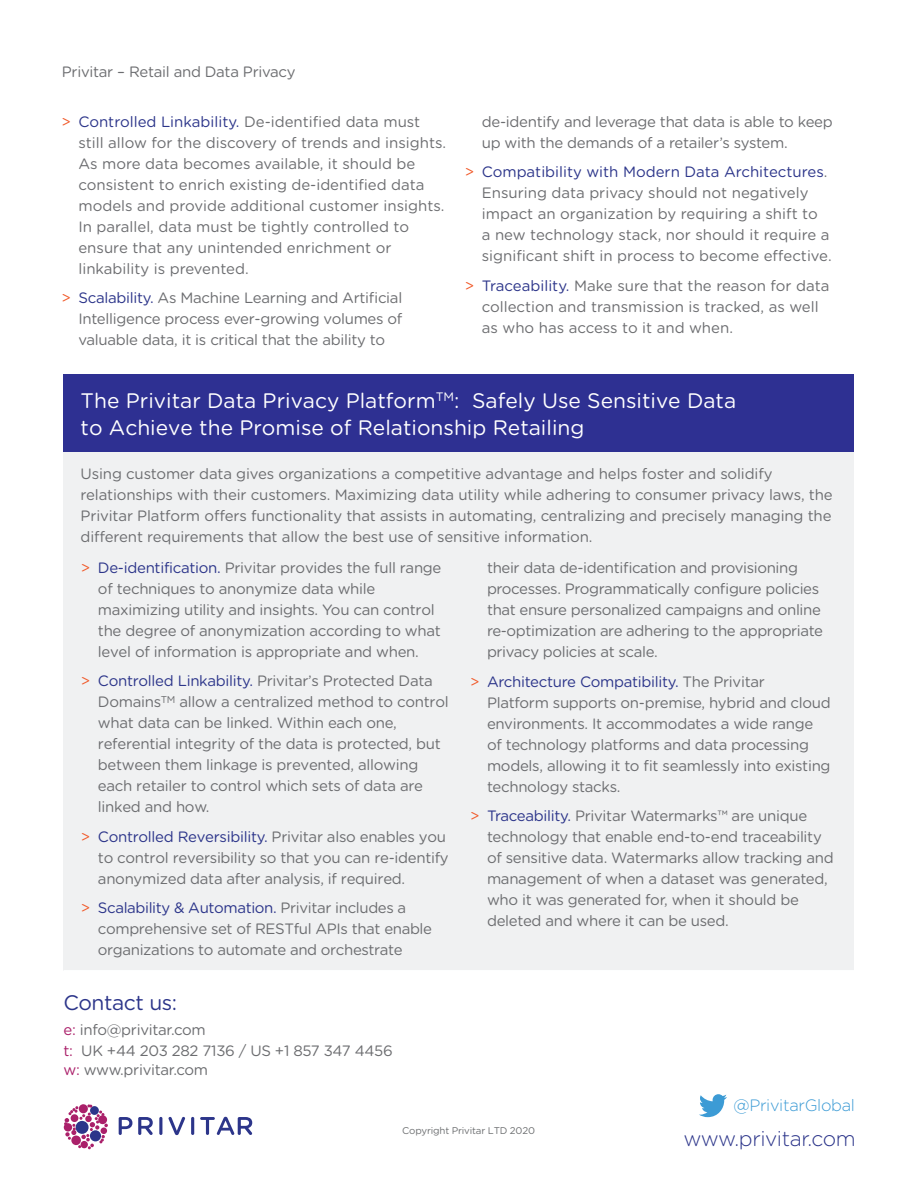
<style>
.page{position:relative;width:918px;height:1188px;background:#fff}
.page>*{position:absolute;margin:0;border:0;box-sizing:border-box;transform-origin:0 0}
.t1{font:21px/27px "Gotham Rounded";color:#fff}
.t2{font:300 21px "Gotham Rounded";letter-spacing:-.02em;color:#2c358a}
.t3{font:21px "Gotham Rounded";letter-spacing:-.02em;color:#2c358a}
.t4{font:300 16.5px "Gotham Rounded";letter-spacing:-.02em;color:#3c9bd5}
.t5{font:15px/21px "Gotham Rounded";letter-spacing:-.02em;color:#6c6d70}
.t6{font:15px/21px "Gotham Rounded";color:#6c6d70}
.t7{font:9.75px "Gotham Rounded";letter-spacing:-.02em;color:#6d6f71}
.s1{color:#f15a2a}
.s2{color:#2c358a}
.s3{color:#aa206a}
</style>
<div class="page">
<div style="left:64px;top:374px;width:790px;height:78px;background:#2e3092"></div>
<div style="left:64px;top:452px;width:790px;height:519px;background:#f0f1f2"></div>
<hr style="left:64px;top:970px;width:790px;height:2px;background:#fff">
<svg style="left:64px;top:1104px;width:44px;height:45px"></svg>
<svg style="left:119px;top:1117px;width:13px;height:18px"></svg>
<svg style="left:138px;top:1117px;width:15px;height:18px"></svg>
<hr style="left:159px;top:1117px;width:3px;height:18px;background:#2c358a;border-radius:2px">
<svg style="left:169px;top:1117px;width:16px;height:18px"></svg>
<hr style="left:191px;top:1117px;width:3px;height:18px;background:#2c358a;border-radius:2px">
<svg style="left:200px;top:1117px;width:52px;height:18px"></svg>
<svg style="left:699px;top:1094px;width:28px;height:23px"></svg>
<p class="t5" style="left:62px;top:61px;width:235px">Privitar – Retail and Data Privacy</p>
<p class="t6" style="left:78px;top:110px;width:369px;text-indent:-17px"><span class="s1">&gt;</span> <span class="s2">Controlled Linkability.</span> De-identified data must still allow for the discovery of trends and insights.<br>As more data becomes available, it should be consistent to enrich existing de-identified data models and provide additional customer insights.<br>In parallel, data must be tightly controlled to ensure that any unintended enrichment or linkability is prevented.</p>
<p class="t5" style="left:78px;top:287px;width:326px;text-align:justify;text-indent:-17px"><span class="s1">&gt;</span> <span class="s2">Scalability.</span> As Machine Learning and Artificial Intelligence process ever-growing volumes of valuable data, it is critical that the ability to</p>
<p class="t5" style="left:482px;top:110px;width:353px">de-identify and leverage that data is able to keep up with the demands of a retailer’s system.</p>
<p class="t6" style="left:482px;top:161px;width:351px;text-indent:-17px"><span class="s1">&gt;</span> <span class="s2">Compatibility with Modern Data Architectures</span>.<br>Ensuring data privacy should not negatively impact an organization by requiring a shift to<br>a new technology stack, nor should it require a significant shift in process to become effective.</p>
<p class="t6" style="left:482px;top:274px;width:349px;text-indent:-17px"><span class="s1">&gt;</span> <span class="s2">Traceability.</span> Make sure that the reason for data collection and transmission is tracked, as well as who has access to it and when.</p>
<h1 class="t1" style="left:81px;top:386px;width:657px">The Privitar Data Privacy Platform<sup>TM</sup>: Safely Use Sensitive Data to Achieve the Promise of Relationship Retailing</h1>
<p class="t5" style="left:81px;top:462px;width:754px">Using customer data gives organizations a competitive advantage and helps foster and solidify relationships with their customers. Maximizing data utility while adhering to consumer privacy laws, the Privitar Platform offers functionality that assists in automating, centralizing and precisely managing the different requirements that allow the best use of sensitive information.</p>
<p class="t5" style="left:98px;top:557px;width:345px;text-indent:-17px"><span class="s1">&gt;</span> <span class="s2">De-identification.</span> Privitar provides the full range of techniques to anonymize data while maximizing utility and insights. You can control the degree of anonymization according to what level of information is appropriate and when.</p>
<p class="t5" style="left:98px;top:670px;width:352px;text-indent:-17px"><span class="s1">&gt;</span> <span class="s2">Controlled Linkability.</span> Privitar’s Protected Data Domains<sup>TM</sup> allow a centralized method to control what data can be linked. Within each one, referential integrity of the data is protected, but between them linkage is prevented, allowing each retailer to control which sets of data are linked and how.</p>
<p class="t5" style="left:98px;top:825px;width:352px;text-indent:-17px"><span class="s1">&gt;</span> <span class="s2">Controlled Reversibility.</span> Privitar also enables you to control reversibility so that you can re-identify anonymized data after analysis, if required.</p>
<p class="t5" style="left:98px;top:897px;width:336px;text-indent:-17px"><span class="s1">&gt;</span> <span class="s2">Scalability &amp; Automation.</span> Privitar includes a comprehensive set of RESTful APIs that enable organizations to automate and orchestrate</p>
<h1 class="t3" style="left:64px;top:988px;width:115px">Contact us:</h1>
<p class="t5" style="left:64px;top:1018px;width:331px"><span class="s3">e:</span> info@privitar.com<br><span class="s3">t:</span> UK +44 203 282 7136 / US +1 857 347 4456</p>
<p class="t5" style="left:64px;top:1059px;width:146px"><span class="s3">w:</span> www.privitar.com</p>
<p class="t5" style="left:487px;top:557px;width:338px">their data de-identification and provisioning processes. Programmatically configure policies that ensure personalized campaigns and online re-optimization are adhering to the appropriate privacy policies at scale.</p>
<p class="t5" style="left:487px;top:670px;width:345px;text-indent:-17px"><span class="s1">&gt;</span> <span class="s2">Architecture Compatibility.</span> The Privitar<br>Platform supports on-premise, hybrid and cloud environments. It accommodates a wide range of technology platforms and data processing models, allowing it to fit seamlessly into existing technology stacks.</p>
<p class="t5" style="left:487px;top:805px;width:348px;text-indent:-17px"><span class="s1">&gt;</span> <span class="s2">Traceability.</span> Privitar Watermarks™ are unique technology that enable end-to-end traceability of sensitive data. Watermarks allow tracking and management of when a dataset was generated, who it was generated for, when it should be deleted and where it can be used.</p>
<p class="t4" style="left:734px;top:1094px;width:123px">@PrivitarGlobal</p>
<p class="t7" style="left:402px;top:1124px;width:134px">Copyright Privitar LTD 2020</p>
<h1 class="t2" style="left:683px;top:1124px;width:174px">www.privitar.com</h1>
</div>
